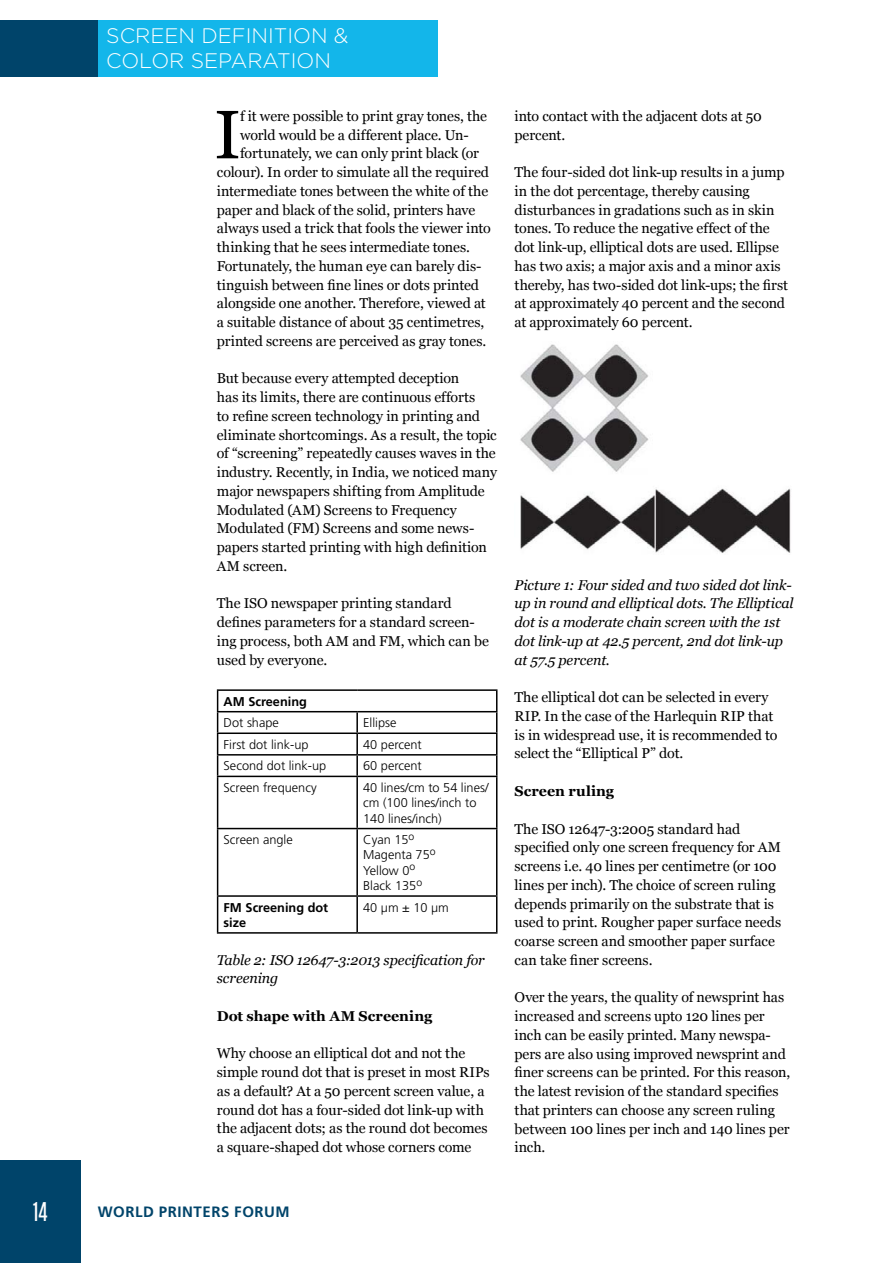
<style>
.page{position:relative;width:893px;height:1263px;background:#fff}
.page>*{position:absolute;margin:0;border:0;box-sizing:border-box;transform-origin:0 0}
.t1{font:68.4px "Georgia";color:#000}
.t2{font:500 27px "Tungsten";color:#fff}
.t3{font:300 21px/25.2px "Gotham";color:#fff}
.t4{font:700 15px "Frutiger LT Std";letter-spacing:.035em;color:#00446a}
.t5{font:14.25px/18.8px "Georgia";letter-spacing:-.005em;color:#000}
.t6{font:italic 14.25px/18.8px "Georgia";letter-spacing:-.01em;color:#000}
.t7{font:700 14.25px "Georgia";letter-spacing:.005em;color:#000}
.t8{font:300 12.75px/15.3px "Frutiger LT Std";color:#000}
.t9{font:700 12.75px/15.3px "Frutiger LT Std";color:#000}
</style>
<div class="page">
<hr style="left:217px;top:689px;width:140px;height:2px;background:#000">
<hr style="left:357px;top:689px;width:140px;height:2px;background:#000">
<hr style="left:217px;top:711px;width:140px;height:1px;background:#000">
<hr style="left:357px;top:711px;width:140px;height:1px;background:#000">
<hr style="left:356px;top:712px;width:2px;height:20px;background:#000">
<hr style="left:217px;top:732px;width:140px;height:2px;background:#000">
<hr style="left:357px;top:732px;width:140px;height:2px;background:#000">
<hr style="left:356px;top:734px;width:2px;height:20px;background:#000">
<hr style="left:217px;top:754px;width:140px;height:1px;background:#000">
<svg style="left:217px;top:691px;width:1px;height:85px"></svg>
<hr style="left:357px;top:754px;width:140px;height:1px;background:#000">
<hr style="left:356px;top:755px;width:2px;height:21px;background:#000">
<svg style="left:496px;top:691px;width:1px;height:85px"></svg>
<hr style="left:217px;top:776px;width:140px;height:1px;background:#000">
<hr style="left:217px;top:777px;width:1px;height:51px;background:#000">
<hr style="left:357px;top:776px;width:140px;height:1px;background:#000">
<hr style="left:356px;top:777px;width:2px;height:51px;background:#000">
<hr style="left:496px;top:777px;width:1px;height:51px;background:#000">
<hr style="left:217px;top:828px;width:140px;height:1px;background:#000">
<hr style="left:217px;top:829px;width:1px;height:66px;background:#000">
<hr style="left:357px;top:828px;width:140px;height:1px;background:#000">
<hr style="left:356px;top:829px;width:2px;height:66px;background:#000">
<hr style="left:496px;top:829px;width:1px;height:66px;background:#000">
<hr style="left:217px;top:895px;width:140px;height:2px;background:#000">
<hr style="left:217px;top:897px;width:1px;height:35px;background:#000">
<hr style="left:357px;top:895px;width:140px;height:2px;background:#000">
<hr style="left:356px;top:897px;width:2px;height:35px;background:#000">
<hr style="left:496px;top:897px;width:1px;height:35px;background:#000">
<hr style="left:217px;top:932px;width:140px;height:2px;background:#000">
<hr style="left:357px;top:932px;width:140px;height:2px;background:#000">
<div style="left:0;top:20px;width:438px;height:57px;background:#13b6ea"></div>
<div style="left:0;top:20px;width:98px;height:57px;background:#00446a"></div>
<img style="left:520px;top:344px;width:271px;height:209px">
<div style="left:0;top:1161px;width:81px;height:102px;background:#00446a"></div>
<h3 class="t3" style="left:106px;top:23px;width:244px">SCREEN DEFINITION &amp;<br>COLOR SEPARATION</h3>
<h1 class="t1" style="left:214px;top:96px;width:28px">I</h1>
<p class="t5" style="left:240px;top:106px;width:248px">f it were possible to print gray tones, the</p>
<p class="t5" style="left:240px;top:125px;width:230px">world would be a different place. Un-</p>
<p class="t5" style="left:240px;top:144px;width:240px">fortunately, we can only print black (or</p>
<p class="t5" style="left:217px;top:163px;width:274px">colour). In order to simulate all the required</p>
<p class="t5" style="left:217px;top:181px;width:273px">intermediate tones between the white of the</p>
<p class="t5" style="left:217px;top:200px;width:260px">paper and black of the solid, printers have</p>
<p class="t5" style="left:217px;top:219px;width:275px">always used a trick that fools the viewer into</p>
<p class="t5" style="left:217px;top:238px;width:255px">thinking that he sees intermediate tones.</p>
<p class="t5" style="left:217px;top:256px;width:266px">Fortunately, the human eye can barely dis-</p>
<p class="t5" style="left:217px;top:275px;width:264px">tinguish between fine lines or dots printed</p>
<p class="t5" style="left:217px;top:294px;width:270px">alongside one another. Therefore, viewed at</p>
<p class="t5" style="left:217px;top:313px;width:269px">a suitable distance of about 35 centimetres,</p>
<p class="t5" style="left:217px;top:332px;width:271px">printed screens are perceived as gray tones.</p>
<p class="t5" style="left:217px;top:369px;width:282px">But because every attempted deception<br>has its limits, there are continuous efforts<br>to refine screen technology in printing and eliminate shortcomings. As a result, the topic of “screening” repeatedly causes waves in the industry. Recently, in India, we noticed many major newspapers shifting from Amplitude Modulated (AM) Screens to Frequency Modulated (FM) Screens and some news&shy;papers started printing with high definition AM screen.</p>
<p class="t5" style="left:217px;top:594px;width:274px">The ISO newspaper printing standard defines parameters for a standard screen&shy;ing process, both AM and FM, which can be used by everyone.</p>
<p class="t9" style="left:224px;top:694px;width:85px">AM Screening</p>
<p class="t8" style="left:224px;top:715px;width:57px">Dot shape</p>
<p class="t8" style="left:363px;top:715px;width:35px">Ellipse</p>
<p class="t8" style="left:224px;top:737px;width:87px">First dot link-up</p>
<p class="t8" style="left:363px;top:737px;width:60px">40 percent</p>
<p class="t8" style="left:224px;top:758px;width:104px">Second dot link-up</p>
<p class="t8" style="left:363px;top:758px;width:60px">60 percent</p>
<p class="t8" style="left:224px;top:780px;width:95px">Screen frequency</p>
<p class="t8" style="left:363px;top:780px;width:127px">40 lines/cm to 54 lines/ cm (100 lines/inch to<br>140 lines/inch)</p>
<p class="t8" style="left:224px;top:832px;width:71px">Screen angle</p>
<p class="t8" style="left:363px;top:832px;width:74px">Cyan 15<sup>o<br></sup>Magenta 75<sup>o<br></sup>Yellow 0<sup>o<br></sup>Black 135<sup>o</sup></p>
<p class="t9" style="left:224px;top:899px;width:106px">FM Screening dot size</p>
<p class="t8" style="left:363px;top:900px;width:87px">40 µm ± 10 µm</p>
<p class="t6" style="left:217px;top:950px;width:269px">Table 2: ISO 12647-3:2013 specification for screening</p>
<p class="t7" style="left:217px;top:1008px;width:217px">Dot shape with AM Screening</p>
<p class="t5" style="left:217px;top:1044px;width:274px">Why choose an elliptical dot and not the simple round dot that is preset in most RIPs as a default? At a 50 percent screen value, a round dot has a four-sided dot link-up with the adjacent dots; as the round dot becomes a square-shaped dot whose corners come</p>
<p class="t5" style="left:514px;top:107px;width:249px">into contact with the adjacent dots at 50 percent.</p>
<p class="t5" style="left:514px;top:163px;width:275px">The four-sided dot link-up results in a jump in the dot percentage, thereby causing disturbances in gradations such as in skin tones. To reduce the negative effect of the dot link-up, elliptical dots are used. Ellipse has two axis; a major axis and a minor axis thereby, has two-sided dot link-ups; the first at approximately 40 percent and the second at approximately 60 percent.</p>
<p class="t6" style="left:514px;top:575px;width:281px">Picture 1: Four sided and two sided dot link&shy;up in round and elliptical dots. The Elliptical dot is a moderate chain screen with the 1st dot link-up at 42.5 percent, 2nd dot link-up at 57.5 percent.</p>
<p class="t5" style="left:514px;top:688px;width:264px">The elliptical dot can be selected in every RIP. In the case of the Harlequin RIP that is in widespread use, it is recommended to select the “Elliptical P” dot.</p>
<p class="t7" style="left:514px;top:783px;width:101px">Screen ruling</p>
<p class="t5" style="left:514px;top:819px;width:268px">The ISO 12647-3:2005 standard had specified only one screen frequency for AM screens i.e. 40 lines per centimetre (or 100 lines per inch). The choice of screen ruling depends primarily on the substrate that is used to print. Rougher paper surface needs coarse screen and smoother paper surface can take finer screens.</p>
<p class="t5" style="left:514px;top:988px;width:277px">Over the years, the quality of newsprint has increased and screens upto 120 lines per inch can be easily printed. Many newspa&shy;pers are also using improved newsprint and finer screens can be printed. For this reason, the latest revision of the standard specifies that printers can choose any screen ruling between 100 lines per inch and 140 lines per inch.</p>
<h2 class="t2" style="left:33px;top:1198px;width:16px">14</h2>
<p class="t4" style="left:98px;top:1203px;width:193px">WORLD printers Forum</p>
</div>
